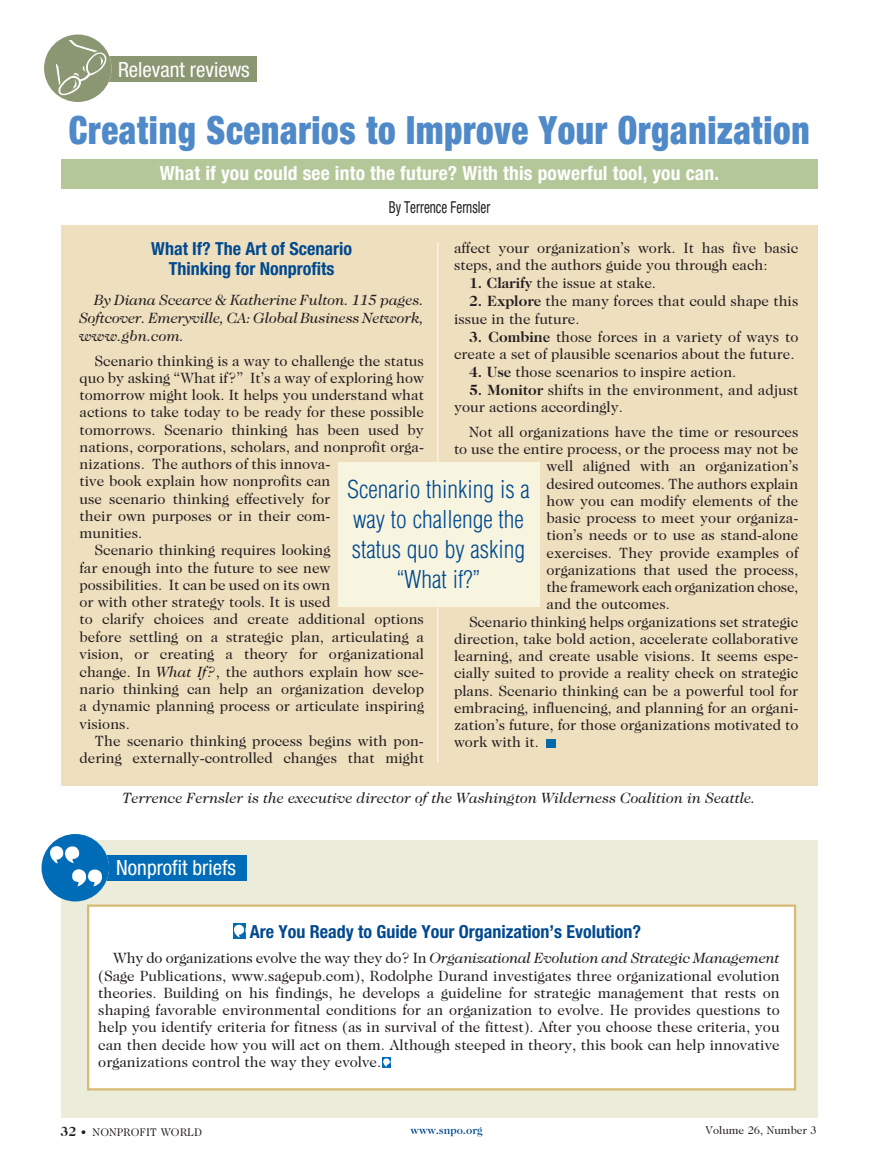
<style>
.page{position:relative;width:878px;height:1161px;background:#fff}
.page>*{position:absolute;margin:0;border:0;box-sizing:border-box;transform-origin:0 0}
.t1{font:900 condensed 39px "Helvetica Neue";letter-spacing:.02em;color:#4f89c8;scale:.9 1}
.t2{font:300 condensed 24px/30px "Helvetica";color:#004990;text-align:center}
.t3{font:condensed 21px "Helvetica Neue";color:#fff}
.t4{font:700 condensed 19.5px "Helvetica Neue";letter-spacing:.01em;color:#fff}
.t5{font:700 condensed 18px/19.5px "Helvetica Neue";color:#004990;text-align:center}
.t6{font:condensed 16.5px "Helvetica Neue";color:#231f20;scale:.8 1}
.t7{font:15px/17.2px "Caslon Two Twenty Four";color:#231f20}
.t8{font:italic 15px/18px "Caslon Two Twenty Four";color:#231f20;text-align:justify}
.t9{font:15px "Caslon Two Twenty Four";letter-spacing:-.02em;color:#231f20}
.t10{font:11.25px "Caslon Two Twenty Four";color:#231f20}
.t11{font:500 11.25px "Caslon Two Twenty Four";color:#004990}
.s1{font-weight:700}
.s2{font-style:italic}
.s3{font-weight:700;font-size:13.5px}
</style>
<div class="page">
<div style="left:61px;top:840px;width:756px;height:278px;background:#ececdb"></div>
<div style="left:92px;top:855px;width:154px;height:26px;background:#006cb7"></div>
<img style="left:42px;top:834px;width:67px;height:68px;border-radius:34px">
<div style="left:61px;top:159px;width:756px;height:30px;background:#b4c799"></div>
<div style="left:93px;top:56px;width:164px;height:26px;background:#8b9772"></div>
<img style="left:44px;top:34px;width:68px;height:68px;border-radius:34px">
<div style="left:61px;top:225px;width:756px;height:560px;background:#eedfbf"></div>
<hr style="left:437px;top:242px;width:1px;height:521px;background:#fff">
<div style="left:338px;top:462px;width:201px;height:145px;background:#f7f4e0"></div>
<div style="left:546px;top:739px;width:9px;height:9px;background:#0069aa"></div>
<div style="left:87px;top:904px;width:709px;height:186px;background:#fff;border:2px solid #d7ba74"></div>
<img style="left:233px;top:924px;width:12px;height:14px">
<svg style="left:382px;top:1058px;width:8px;height:9px"></svg>
<h3 class="t3" style="left:118px;top:58px;width:133px">Relevant reviews</h3>
<h1 class="t1" style="left:69px;top:106px;width:824px">Creating Scenarios to Improve Your Organization</h1>
<h3 class="t4" style="left:160px;top:162px;width:560px">What if you could see into the future? With this powerful tool, you can.</h3>
<p class="t6" style="left:389px;top:197px;width:128px">By Terrence Fernsler</p>
<p class="t7" style="left:454px;top:239px;width:346px">affect your organization’s work. It has five basic steps, and the authors guide you through each:</p>
<p class="t7" style="left:469px;top:275px;width:188px"><span class="s1">1. Clarify</span> the issue at stake.</p>
<p class="t7" style="left:454px;top:293px;width:346px;text-indent:15px"><span class="s1">2. Explore</span> the many forces that could shape this issue in the future.</p>
<p class="t7" style="left:454px;top:328px;width:346px;text-align:right"><span class="s1">3. Combine</span> those forces in a variety of ways to create a set of plausible scenarios about the future.</p>
<p class="t7" style="left:469px;top:363px;width:269px"><span class="s1">4. Use</span> those scenarios to inspire action.</p>
<p class="t7" style="left:454px;top:381px;width:346px;text-indent:15px"><span class="s1">5. Monitor</span> shifts in the environment, and adjust your actions accordingly.</p>
<p class="t7" style="left:469px;top:423px;width:331px">Not all organizations have the time or resources</p>
<p class="t7" style="left:454px;top:440px;width:346px">to use the entire process, or the process may not be</p>
<p class="t7" style="left:546px;top:458px;width:253px">well aligned with an organization’s</p>
<p class="t7" style="left:546px;top:475px;width:253px">desired outcomes. The authors explain</p>
<p class="t7" style="left:546px;top:492px;width:253px">how you can modify elements of the</p>
<p class="t7" style="left:546px;top:509px;width:253px">basic process to meet your organiza-</p>
<p class="t7" style="left:546px;top:527px;width:253px">tion’s needs or to use as stand-alone</p>
<p class="t7" style="left:546px;top:544px;width:253px">exercises. They provide examples of</p>
<p class="t7" style="left:546px;top:561px;width:253px">organizations that used the process,</p>
<p class="t9" style="left:546px;top:578px;width:253px">the framework each organization chose,</p>
<p class="t7" style="left:546px;top:596px;width:125px">and the outcomes.</p>
<p class="t7" style="left:469px;top:613px;width:331px">Scenario thinking helps organizations set strategic</p>
<p class="t7" style="left:454px;top:630px;width:346px">direction, take bold action, accelerate collaborative</p>
<p class="t7" style="left:454px;top:647px;width:346px">learning, and create usable visions. It seems espe-</p>
<p class="t7" style="left:454px;top:665px;width:346px">cially suited to provide a reality check on strategic</p>
<p class="t7" style="left:454px;top:682px;width:346px">plans. Scenario thinking can be a powerful tool for</p>
<p class="t7" style="left:454px;top:699px;width:346px">embracing, influencing, and planning for an organi-</p>
<p class="t7" style="left:454px;top:716px;width:346px">zation’s future, for those organizations motivated to</p>
<p class="t7" style="left:454px;top:734px;width:87px">work with it.</p>
<p class="t5" style="left:151px;top:239px;width:202px">What If? The Art of Scenario<br>Thinking for Nonprofits</p>
<p class="t8" style="left:80px;top:291px;width:346px;text-indent:15px">By Diana Scearce &amp; Katherine Fulton. 115 pages.<br>Softcover. Emeryville, CA: Global Business Network, www.gbn.com.</p>
<p class="t7" style="left:94px;top:352px;width:331px">Scenario thinking is a way to challenge the status</p>
<p class="t7" style="left:80px;top:369px;width:346px">quo by asking “What if?” It’s a way of exploring how</p>
<p class="t7" style="left:80px;top:386px;width:346px">tomorrow might look. It helps you understand what</p>
<p class="t7" style="left:80px;top:404px;width:346px">actions to take today to be ready for these possible</p>
<p class="t7" style="left:80px;top:421px;width:346px">tomorrows. Scenario thinking has been used by</p>
<p class="t7" style="left:80px;top:438px;width:346px">nations, corporations, scholars, and nonprofit orga-</p>
<p class="t7" style="left:80px;top:455px;width:252px">nizations. The authors of this innova-</p>
<p class="t7" style="left:80px;top:473px;width:252px">tive book explain how nonprofits can</p>
<p class="t7" style="left:80px;top:490px;width:252px">use scenario thinking effectively for</p>
<p class="t7" style="left:80px;top:507px;width:252px">their own purposes or in their com-</p>
<p class="t7" style="left:80px;top:524px;width:64px">munities.</p>
<p class="t7" style="left:94px;top:542px;width:237px">Scenario thinking requires looking</p>
<p class="t7" style="left:80px;top:559px;width:252px">far enough into the future to see new</p>
<p class="t7" style="left:80px;top:576px;width:252px">possibilities. It can be used on its own</p>
<p class="t7" style="left:80px;top:593px;width:252px">or with other strategy tools. It is used</p>
<p class="t7" style="left:80px;top:611px;width:346px">to clarify choices and create additional options</p>
<p class="t7" style="left:80px;top:628px;width:346px">before settling on a strategic plan, articulating a</p>
<p class="t7" style="left:80px;top:645px;width:346px">vision, or creating a theory for organizational</p>
<p class="t7" style="left:80px;top:663px;width:346px">change. In <span class="s2">What If?</span>, the authors explain how sce-</p>
<p class="t7" style="left:80px;top:680px;width:346px">nario thinking can help an organization develop</p>
<p class="t7" style="left:80px;top:698px;width:346px">a dynamic planning process or articulate inspiring</p>
<p class="t7" style="left:80px;top:715px;width:52px">visions.</p>
<p class="t7" style="left:94px;top:732px;width:331px">The scenario thinking process begins with pon-</p>
<p class="t7" style="left:80px;top:749px;width:346px">dering externally‑controlled changes that might</p>
<h2 class="t2" style="left:347px;top:474px;width:184px">Scenario thinking is a way to challenge the status quo by asking “What if?”</h2>
<p class="t8" style="left:122px;top:789px;width:634px">Terrence Fernsler is the executive director of the Washington Wilderness Coalition in Seattle.</p>
<h3 class="t3" style="left:116px;top:856px;width:121px">Nonprofit briefs</h3>
<p class="t5" style="left:250px;top:922px;width:393px">Are You Ready to Guide Your Organization’s Evolution?</p>
<p class="t7" style="left:98px;top:950px;width:683px;text-align:justify;text-indent:15px">Why do organizations evolve the way they do? In <span class="s2">Organizational Evolution and Strategic Management </span>(Sage Publications, www.sagepub.com), Rodolphe Durand investigates three organizational evolution theories. Building on his findings, he develops a guideline for strategic management that rests on shaping favorable environmental conditions for an organization to evolve. He provides questions to help you identify criteria for fitness (as in survival of the fittest). After you choose these criteria, you can then decide how you will act on them. Although steeped in theory, this book can help innovative organizations control the way they evolve.</p>
<p class="t10" style="left:60px;top:1125px;width:143px"><span class="s3">32</span> • NONPROFIT WORLD</p>
<p class="t10" style="left:705px;top:1123px;width:113px">Volume 26, Number 3</p>
<p class="t11" style="left:410px;top:1123px;width:74px">www.snpo.org</p>
</div>
